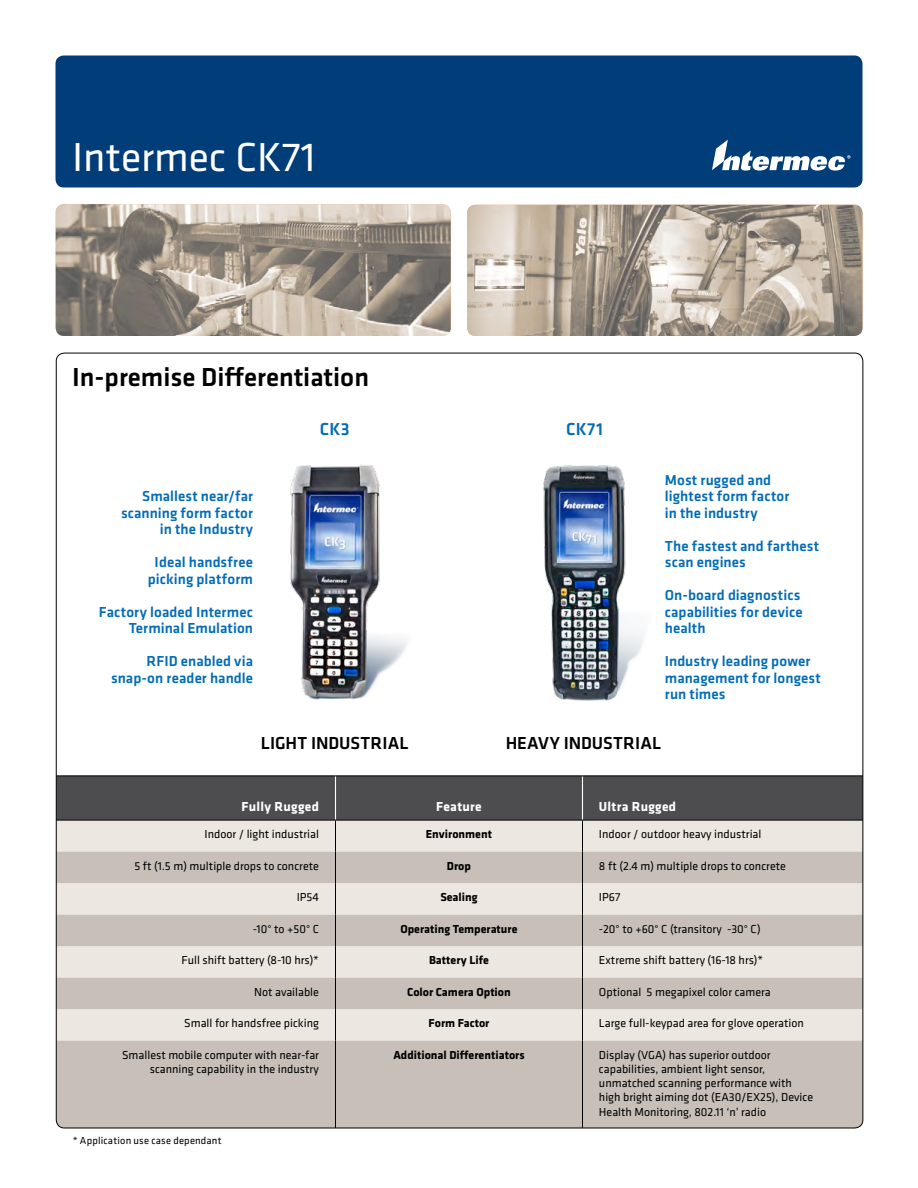
<style>
.page{position:relative;width:918px;height:1188px;background:#fff}
.page>*{position:absolute;margin:0;border:0;box-sizing:border-box;transform-origin:0 0}
.t1{font:42px "Klavika";color:#fff}
.t2{font:500 27px "Klavika";color:#000}
.t3{font:500 18px "Klavika";letter-spacing:.005em;color:#000}
.t4{font:500 18px "Klavika";letter-spacing:.02em;color:#036cb6}
.t5{font:500 15px/16.5px "Klavika";letter-spacing:.005em;color:#036cb6}
.t6{font:700 13.5px "Klavika";letter-spacing:.02em;color:#fff}
.t7{font:12px/14.2px "Klavika";color:#000;text-align:right}
.t8{font:700 12px "Klavika";color:#000}
.t9{font:10.5px "Klavika";letter-spacing:.015em;color:#000}
</style>
<div class="page">
<div style="left:56px;top:56px;width:806px;height:132px;background:#003d79;border-radius:8px"></div>
<div style="left:58px;top:821px;width:803px;height:31px;background:#ece7e0"></div>
<svg style="left:56px;top:852px;width:807px;height:276px;background:#d3ccc4"></svg>
<hr style="left:335px;top:820px;width:1px;height:32px;background:#000">
<hr style="left:582px;top:820px;width:1px;height:32px;background:#000">
<hr style="left:335px;top:852px;width:1px;height:31px;background:#000">
<hr style="left:582px;top:852px;width:1px;height:31px;background:#000">
<hr style="left:335px;top:883px;width:1px;height:32px;background:#000">
<hr style="left:582px;top:883px;width:1px;height:32px;background:#000">
<hr style="left:335px;top:915px;width:1px;height:31px;background:#000">
<hr style="left:582px;top:915px;width:1px;height:31px;background:#000">
<hr style="left:335px;top:946px;width:1px;height:32px;background:#000">
<hr style="left:582px;top:946px;width:1px;height:32px;background:#000">
<hr style="left:335px;top:978px;width:1px;height:31px;background:#000">
<hr style="left:582px;top:978px;width:1px;height:31px;background:#000">
<hr style="left:335px;top:1009px;width:1px;height:32px;background:#000">
<hr style="left:582px;top:1009px;width:1px;height:32px;background:#000">
<div style="left:58px;top:776px;width:803px;height:45px;background:#4d4d4f"></div>
<hr style="left:59px;top:820px;width:277px;height:1px;background:#000">
<hr style="left:336px;top:820px;width:247px;height:1px;background:#000">
<hr style="left:582px;top:820px;width:281px;height:1px;background:#000">
<hr style="left:335px;top:1041px;width:1px;height:87px;background:#000">
<hr style="left:582px;top:1041px;width:1px;height:87px;background:#000">
<svg style="left:712px;top:140px;width:138px;height:31px"></svg>
<img style="left:56px;top:204px;width:395px;height:132px">
<img style="left:467px;top:205px;width:395px;height:131px">
<img style="left:290px;top:465px;width:118px;height:235px">
<img style="left:542px;top:465px;width:102px;height:236px">
<h1 class="t1" style="left:72px;top:130px;width:245px">Intermec CK71</h1>
<h2 class="t2" style="left:72px;top:358px;width:299px">In-premise Differentiation</h2>
<h3 class="t4" style="left:320px;top:417px;width:31px">CK3</h3>
<h3 class="t4" style="left:566px;top:417px;width:38px">CK71</h3>
<p class="t5" style="left:121px;top:487px;width:134px;text-align:right">Smallest near/far scanning form factor in the Industry</p>
<p class="t5" style="left:148px;top:553px;width:107px;text-align:center">Ideal handsfree picking platform</p>
<p class="t5" style="left:99px;top:603px;width:156px;text-align:right">Factory loaded Intermec<br>Terminal Emulation</p>
<p class="t5" style="left:111px;top:652px;width:143px;text-align:right">RFID enabled via snap-on reader handle</p>
<p class="t5" style="left:665px;top:471px;width:126px">Most rugged and lightest form factor in the industry</p>
<p class="t5" style="left:665px;top:537px;width:156px">The fastest and farthest scan engines</p>
<p class="t5" style="left:665px;top:586px;width:139px">On-board diagnostics capabilities for device health</p>
<p class="t5" style="left:665px;top:652px;width:157px">Industry leading power management for longest run times</p>
<h3 class="t3" style="left:261px;top:730px;width:149px">LIGHT INDUSTRIAL</h3>
<h3 class="t3" style="left:506px;top:730px;width:157px">HEAVY INDUSTRIAL</h3>
<p class="t6" style="left:242px;top:797px;width:79px">Fully Rugged</p>
<p class="t6" style="left:436px;top:797px;width:47px">Feature</p>
<p class="t6" style="left:599px;top:797px;width:79px">Ultra Rugged</p>
<p class="t7" style="left:204px;top:827px;width:116px">Indoor / light industrial</p>
<p class="t8" style="left:426px;top:825px;width:68px">Environment</p>
<p class="t7" style="left:599px;top:827px;width:164px">Indoor / outdoor heavy industrial</p>
<p class="t7" style="left:134px;top:858px;width:186px">5 ft (1.5 m) multiple drops to concrete</p>
<p class="t8" style="left:447px;top:857px;width:25px">Drop</p>
<p class="t7" style="left:599px;top:858px;width:188px">8 ft (2.4 m) multiple drops to concrete</p>
<p class="t7" style="left:297px;top:890px;width:24px">IP54</p>
<p class="t8" style="left:440px;top:888px;width:39px">Sealing</p>
<p class="t7" style="left:599px;top:890px;width:23px">IP67</p>
<p class="t7" style="left:253px;top:921px;width:68px">-10° to +50° C</p>
<p class="t8" style="left:400px;top:920px;width:119px">Operating Temperature</p>
<p class="t7" style="left:599px;top:921px;width:163px">-20° to +60° C (transitory -30° C)</p>
<p class="t7" style="left:182px;top:953px;width:139px">Full shift battery (8-10 hrs)*</p>
<p class="t8" style="left:429px;top:951px;width:61px">Battery Life</p>
<p class="t7" style="left:599px;top:953px;width:166px">Extreme shift battery (16-18 hrs)*</p>
<p class="t7" style="left:254px;top:984px;width:66px">Not available</p>
<p class="t8" style="left:407px;top:983px;width:105px">Color Camera Option</p>
<p class="t7" style="left:599px;top:984px;width:173px">Optional 5 megapixel color camera</p>
<p class="t7" style="left:184px;top:1016px;width:136px">Small for handsfree picking</p>
<p class="t8" style="left:429px;top:1014px;width:62px">Form Factor</p>
<p class="t7" style="left:599px;top:1016px;width:207px">Large full-keypad area for glove operation</p>
<p class="t7" style="left:122px;top:1047px;width:198px">Smallest mobile computer with near-far scanning capability in the industry</p>
<p class="t8" style="left:393px;top:1046px;width:133px">Additional Differentiators</p>
<p class="t7" style="left:599px;top:1047px;width:216px;text-align:left">Display (VGA) has superior outdoor capabilities, ambient light sensor, unmatched scanning performance with high bright aiming dot (EA30/EX25), Device Health Monitoring, 802.11 ‘n’ radio</p>
<p class="t9" style="left:73px;top:1134px;width:150px">* Application use case dependant</p>
</div>
